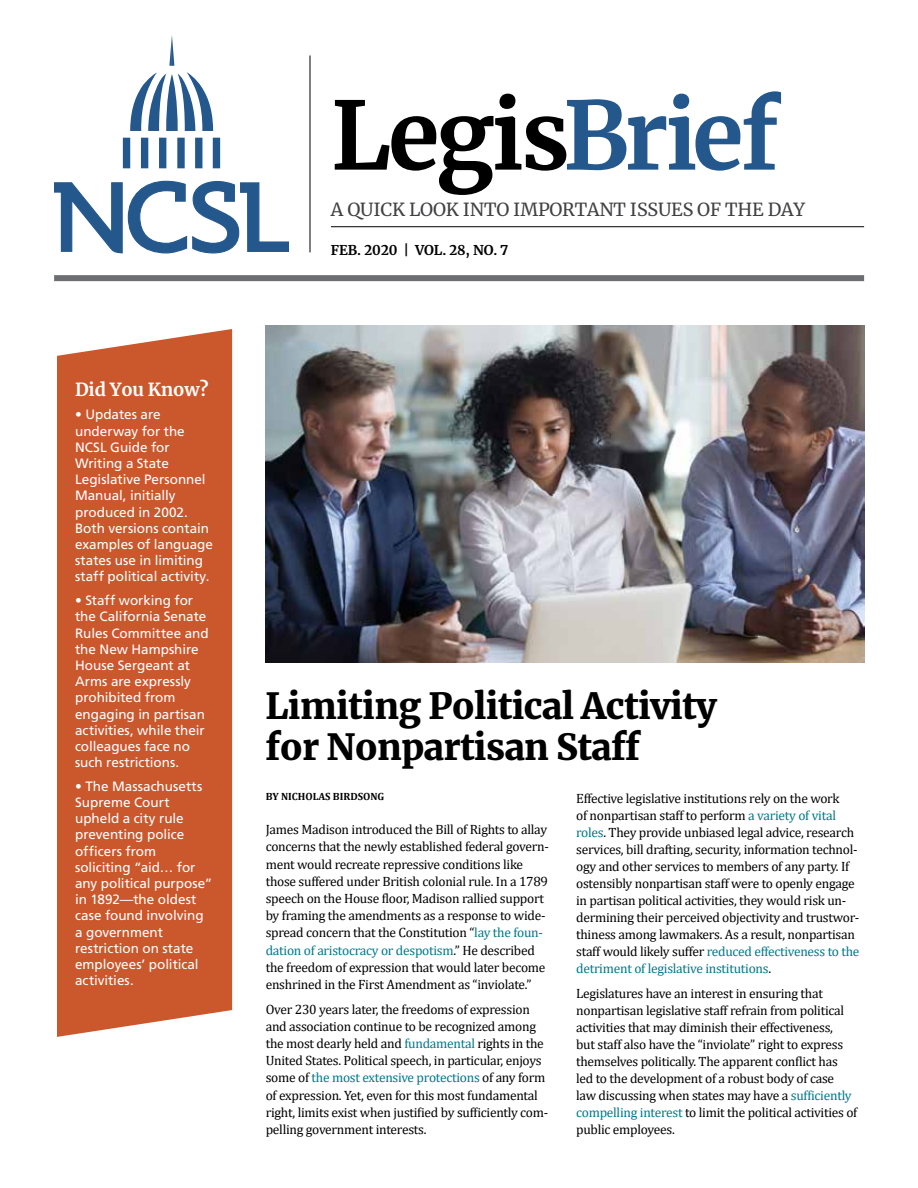
<style>
.page{position:relative;width:918px;height:1188px;background:#fff}
.page>*{position:absolute;margin:0;border:0;box-sizing:border-box;transform-origin:0 0}
.t1{font:700 93.9px "Merriweather";letter-spacing:-.03em;color:#000}
.t2{font:900 36px/40.5px "Merriweather";letter-spacing:-.02em;color:#000}
.t3{font:18px "Merriweather";letter-spacing:-.01em;color:#414042}
.t4{font:700 18px "Merriweather";letter-spacing:-.01em;color:#fff}
.t5{font:13.5px/17.1px "Cambria";letter-spacing:-.02em;color:#000}
.t6{font:13.5px/16.2px "Frutiger LT Std";letter-spacing:-.005em;color:#fff}
.t7{font:700 13.5px "Merriweather";letter-spacing:-.01em;color:#000}
.t8{font:700 10.5px "Cambria";color:#000}
.s1{color:#24588d}
.s2{color:#00788c}
</style>
<div class="page">
<div style="left:54px;top:275px;width:810px;height:6px;background:#6d6e71"></div>
<div style="left:57px;top:329px;width:176px;height:708px;background:#cb572c"></div>
<hr style="left:331px;top:226px;width:533px;height:1px;background:#000">
<hr style="left:310px;top:56px;width:1px;height:196px;background:#000">
<svg style="left:54px;top:180px;width:235px;height:74px"></svg>
<svg style="left:169px;top:35px;width:5px;height:31px"></svg>
<svg style="left:130px;top:72px;width:83px;height:59px"></svg>
<div style="left:195px;top:138px;width:7px;height:30px;background:#24588d"></div>
<div style="left:213px;top:138px;width:7px;height:30px;background:#24588d"></div>
<div style="left:177px;top:138px;width:8px;height:30px;background:#24588d"></div>
<div style="left:159px;top:138px;width:7px;height:30px;background:#24588d"></div>
<div style="left:141px;top:138px;width:7px;height:30px;background:#24588d"></div>
<div style="left:123px;top:138px;width:7px;height:30px;background:#24588d"></div>
<img style="left:266px;top:326px;width:598px;height:336px">
<h3 class="t4" style="left:75px;top:377px;width:135px">Did You Know?</h3>
<p class="t6" style="left:75px;top:407px;width:139px">• Updates are underway for the<br>NCSL Guide for<br>Writing a State<br>Legislative Personnel<br>Manual, initially produced in 2002.<br>Both versions contain examples of language states use in limiting staff political activity.</p>
<p class="t6" style="left:75px;top:592px;width:135px">• Staff working for the California Senate<br>Rules Committee and the New Hampshire<br>House Sergeant at<br>Arms are expressly prohibited from engaging in partisan activities, while their colleagues face no such restrictions.</p>
<p class="t6" style="left:75px;top:778px;width:139px">• The Massachusetts<br>Supreme Court upheld a city rule preventing police officers from soliciting “aid… for any political purpose” in 1892—the oldest case found involving a government restriction on state employees’ political activities.</p>
<h1 class="t1" style="left:331px;top:70px;width:450px">Legis<span class="s1">Brief</span></h1>
<h3 class="t3" style="left:331px;top:197px;width:476px">A QUICK LOOK INTO IMPORTANT ISSUES OF THE DAY</h3>
<p class="t7" style="left:331px;top:241px;width:179px">FEB. 2020 | VOL. 28, NO. 7</p>
<h2 class="t2" style="left:266px;top:685px;width:453px">Limiting Political Activity for Nonpartisan Staff</h2>
<p class="t8" style="left:266px;top:789px;width:120px">BY NICHOLAS BIRDSONG</p>
<p class="t5" style="left:266px;top:821px;width:285px">James Madison introduced the Bill of Rights to allay concerns that the newly established federal govern&shy;ment would recreate repressive conditions like those suffered under British colonial rule. In a 1789 speech on the House floor, Madison rallied support by framing the amendments as a response to wide&shy;spread concern that the Constitution “<span class="s2">lay the foun&shy;dation of aristocracy or despotism</span>.” He described the freedom of expression that would later become enshrined in the First Amendment as “inviolate.”</p>
<p class="t5" style="left:266px;top:1000px;width:284px">Over 230 years later, the freedoms of expression and association continue to be recognized among the most dearly held and <span class="s2">fundamental</span> rights in the United States. Political speech, in particular, enjoys some of <span class="s2">the most extensive protections</span> of any form of expression. Yet, even for this most fundamental right, limits exist when justified by sufficiently com&shy;pelling government interests.</p>
<p class="t5" style="left:576px;top:790px;width:285px">Effective legislative institutions rely on the work<br>of nonpartisan staff to perform <span class="s2">a variety of vital roles</span>. They provide unbiased legal advice, research services, bill drafting, security, information technol&shy;ogy and other services to members of any party. If ostensibly nonpartisan staff were to openly engage in partisan political activities, they would risk un&shy;dermining their perceived objectivity and trustwor&shy;thiness among lawmakers. As a result, nonpartisan staff would likely suffer <span class="s2">reduced effectiveness to the detriment of legislative institutions</span>.</p>
<p class="t5" style="left:576px;top:985px;width:283px">Legislatures have an interest in ensuring that nonpartisan legislative staff refrain from political activities that may diminish their effectiveness,<br>but staff also have the “inviolate” right to express themselves politically. The apparent conflict has led to the development of a robust body of case law discussing when states may have a <span class="s2">sufficiently compelling interest</span> to limit the political activities of public employees.</p>
</div>
